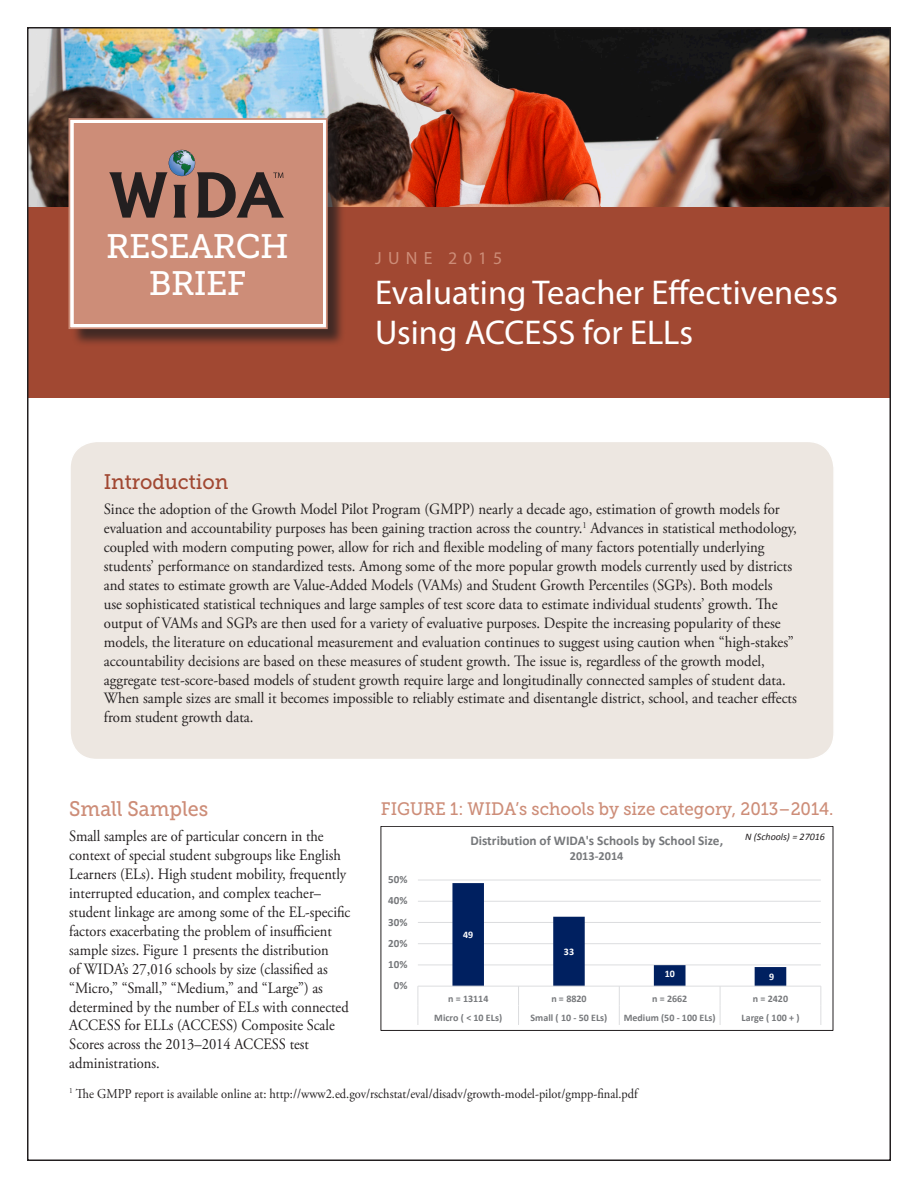
<style>
.page{position:relative;width:918px;height:1188px;background:#fff}
.page>*{position:absolute;margin:0;border:0;box-sizing:border-box;transform-origin:0 0}
.t1{font:34.5px/39.9px "Myriad Pro";color:#fff}
.t2{font:33.75px "Museo Slab 500";letter-spacing:-.02em;color:#fff}
.t3{font:21px "Museo Slab 500";color:#cd8d78;scale:.94 1}
.t4{font:21px "Museo Slab 500";letter-spacing:-.005em;color:#a14832;scale:.94 1}
.t5{font:18px "Museo Slab 500";color:#cd8d78;scale:.94 1}
.t6{font:17.7px "Myriad Pro";letter-spacing:.34em;color:#cd8d78}
.t7{font:15.75px/18.9px "Adobe Garamond Pro";color:#231f20;scale:.94 1}
.t8{font:15.75px/18.9px "Adobe Garamond Pro";color:#231f20;scale:.92 1}
.t9{font:13.5px "Adobe Garamond Pro";color:#231f20;scale:.92 1}
.t10{font:700 13.35px "Calibri";color:#76787b}
.t11{font:700 12.3px "Calibri";letter-spacing:.005em;color:#76787b}
.t12{font:700 11.1px "Calibri";color:#76787b}
.t13{font:700 10.05px "Calibri";color:#76787b}
.t14{font:italic 10.05px "Calibri";color:#231f20}
.t15{font:700 10.05px "Calibri";color:#fff}
</style>
<div class="page">
<img style="left:30px;top:30px;width:858px;height:177px">
<div style="left:28px;top:207px;width:862px;height:190px;background:#a14832"></div>
<div style="left:72px;top:121px;width:274px;height:226px;background:#231f20;opacity:.75"></div>
<svg style="left:68px;top:117px;width:261px;height:213px;background:#cd9381"></svg>
<div style="left:74px;top:123px;width:248px;height:201px;border:5px solid #cd8d78"></div>
<svg style="left:109px;top:150px;width:175px;height:68px;background:#956c5f"></svg>
<div style="left:70px;top:441px;width:764px;height:319px;background:#ede7e1;border-radius:27px"></div>
<div style="left:69px;top:441px;width:766px;height:319px;border:2px solid #fff;border-radius:27px"></div>
<hr style="left:418px;top:965px;width:403px;height:1px;background:#dcdddf">
<hr style="left:418px;top:943px;width:403px;height:1px;background:#dcdddf">
<hr style="left:418px;top:922px;width:403px;height:1px;background:#dcdddf">
<hr style="left:418px;top:901px;width:403px;height:1px;background:#dcdddf">
<hr style="left:418px;top:880px;width:403px;height:1px;background:#dcdddf">
<hr style="left:418px;top:986px;width:403px;height:1px;background:#dcdddf">
<svg style="left:417px;top:986px;width:1px;height:39px"></svg>
<svg style="left:452px;top:883px;width:334px;height:142px"></svg>
<svg style="left:820px;top:987px;width:1px;height:38px"></svg>
<div style="left:381px;top:826px;width:452px;height:205px;border:1px solid #231f20"></div>
<p class="t2" style="left:106px;top:228px;width:184px">RESEARCH</p>
<p class="t2" style="left:149px;top:265px;width:99px">BRIEF</p>
<p class="t6" style="left:375px;top:247px;width:128px">JUNE 2015</p>
<p class="t1" style="left:375px;top:272px;width:464px">Evaluating Teacher Effectiveness<br>Using ACCESS for ELLs</p>
<p class="t4" style="left:104px;top:470px;width:134px">Introduction</p>
<p class="t7" style="left:104px;top:501px;width:739px">Since the adoption of the Growth Model Pilot Program (GMPP) nearly a decade ago, estimation of growth models for evaluation and accountability purposes has been gaining traction across the country.<sup>1</sup> Advances in statistical methodology, coupled with modern computing power, allow for rich and flexible modeling of many factors potentially underlying students’ performance on standardized tests. Among some of the more popular growth models currently used by districts and states to estimate growth are Value-Added Models (VAMs) and Student Growth Percentiles (SGPs). Both models<br>use sophisticated statistical techniques and large samples of test score data to estimate individual students’ growth. The output of VAMs and SGPs are then used for a variety of evaluative purposes. Despite the increasing popularity of these models, the literature on educational measurement and evaluation continues to suggest using caution when “high-stakes” accountability decisions are based on these measures of student growth. The issue is, regardless of the growth model, aggregate test-score-based models of student growth require large and longitudinally connected samples of student data.<br>When sample sizes are small it becomes impossible to reliably estimate and disentangle district, school, and teacher effects from student growth data.</p>
<p class="t3" style="left:69px;top:797px;width:149px">Small Samples</p>
<p class="t8" style="left:69px;top:828px;width:307px">Small samples are of particular concern in the context of special student subgroups like English Learners (ELs). High student mobility, frequently interrupted education, and complex teacher– student linkage are among some of the EL-specific factors exacerbating the problem of insufficient sample sizes. Figure 1 presents the distribution<br>of WIDA’s 27,016 schools by size (classified as “Micro,” “Small,” “Medium,” and “Large”) as determined by the number of ELs with connected ACCESS for ELLs (ACCESS) Composite Scale Scores across the 2013–2014 ACCESS test administrations.</p>
<p class="t9" style="left:69px;top:1086px;width:619px"><sup>1</sup> The GMPP report is available online at: http://www2.ed.gov/rschstat/eval/disadv/growth-model-pilot/gmpp-final.pdf</p>
<p class="t5" style="left:381px;top:799px;width:483px">FIGURE 1: WIDA’s schools by size category, 2013–2014.</p>
<p class="t14" style="left:745px;top:830px;width:81px">N (Schools) = 27016</p>
<p class="t10" style="left:470px;top:832px;width:254px">Distribution of WIDA's Schools by School Size,</p>
<p class="t11" style="left:570px;top:848px;width:55px">2013-2014</p>
<p class="t12" style="left:388px;top:872px;width:21px">50%</p>
<p class="t12" style="left:388px;top:894px;width:21px">40%</p>
<p class="t12" style="left:388px;top:915px;width:21px">30%</p>
<p class="t15" style="left:463px;top:928px;width:12px">49</p>
<p class="t12" style="left:388px;top:936px;width:21px">20%</p>
<p class="t15" style="left:564px;top:945px;width:12px">33</p>
<p class="t12" style="left:388px;top:957px;width:21px">10%</p>
<p class="t15" style="left:665px;top:967px;width:12px">10</p>
<p class="t15" style="left:769px;top:970px;width:7px">9</p>
<p class="t12" style="left:394px;top:978px;width:15px">0%</p>
<p class="t13" style="left:448px;top:992px;width:42px">n = 13114</p>
<p class="t13" style="left:551px;top:992px;width:37px">n = 8820</p>
<p class="t13" style="left:652px;top:992px;width:37px">n = 2662</p>
<p class="t13" style="left:753px;top:992px;width:37px">n = 2420</p>
<p class="t13" style="left:434px;top:1012px;width:69px">Micro ( &lt; 10 ELs)</p>
<p class="t13" style="left:531px;top:1012px;width:78px">Small ( 10 - 50 ELs)</p>
<p class="t13" style="left:624px;top:1012px;width:94px">Medium (50 - 100 ELs)</p>
<p class="t13" style="left:741px;top:1012px;width:60px">Large ( 100 + )</p>
</div>
